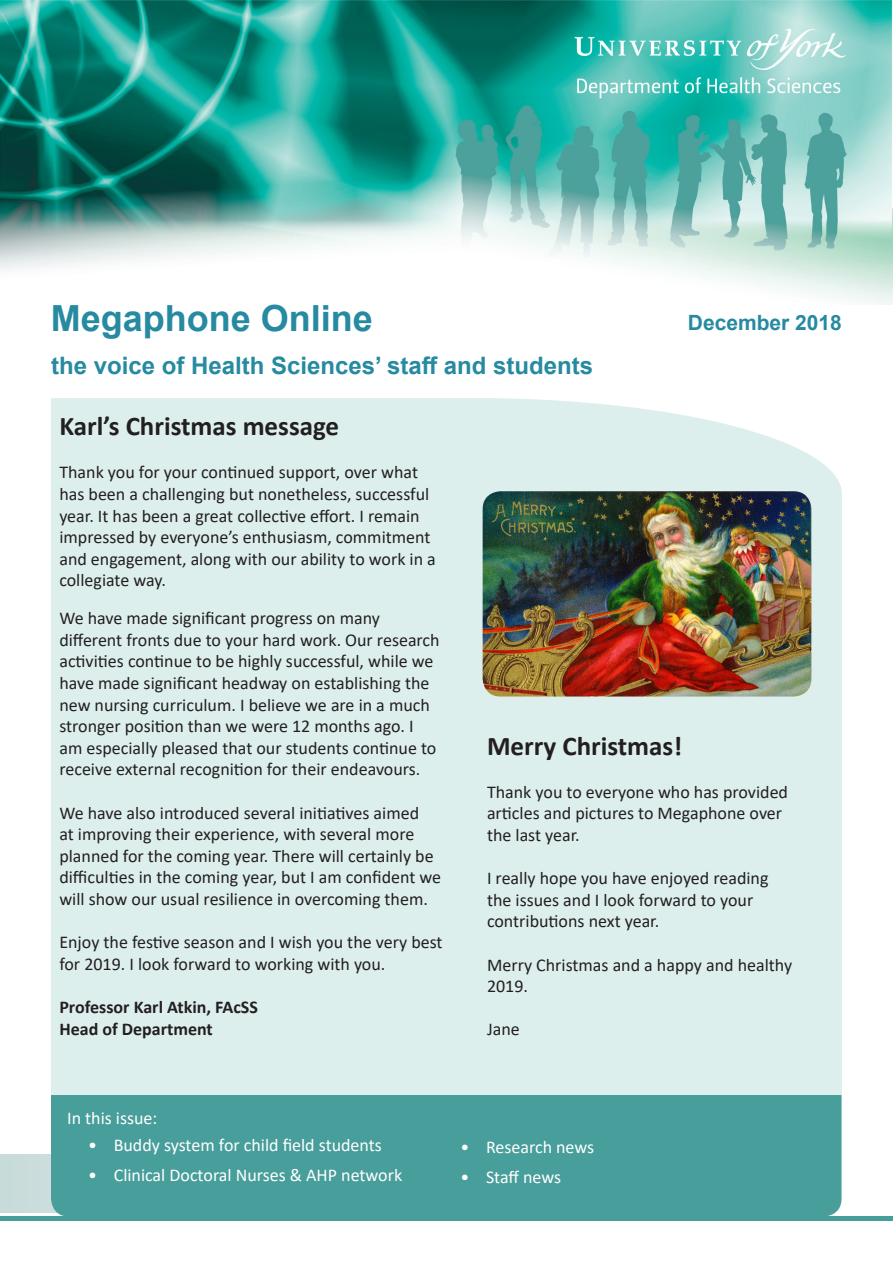
<style>
.page{position:relative;width:893px;height:1263px;background:#fff}
.page>*{position:absolute;margin:0;border:0;box-sizing:border-box;transform-origin:0 0}
.Megaphone_Online{font:700 36px "Arial";color:#268aa1}
.t1{font:700 27px "Calibri";color:#231f20}
.Strapline{font:700 24px "Arial";color:#268aa1}
.Date{font:700 21px "Arial";color:#268aa1}
.t2{font:18px/21.6px "Calibri";color:#231f20}
.Body{font:18px "Calibri";color:#fff}
.t3{font:700 18px "Calibri";color:#231f20}
</style>
<div class="page">
<div style="left:0;top:1216px;width:893px;height:5px;background:#479e9a"></div>
<img style="left:0;top:0;width:893px;height:305px">
<div style="left:0;top:1154px;width:842px;height:59px;background:#c9dcda"></div>
<div style="left:51px;top:398px;width:791px;height:697px;background:#ddefed"></div>
<div style="left:51px;top:1095px;width:790px;height:121px;background:#479e9a"></div>
<img style="left:483px;top:491px;width:328px;height:205px">
<p class="Megaphone_Online" style="left:51px;top:293px;width:324px">Megaphone Online</p>
<p class="Strapline" style="left:51px;top:348px;width:544px">the voice of Health Sciences’ staff and students</p>
<p class="Date" style="left:688px;top:308px;width:156px">December 2018</p>
<p class="t1" style="left:59px;top:407px;width:281px">Karl’s Christmas message</p>
<p class="t2" style="left:59px;top:461px;width:378px">Thank you for your continued support, over what has been a challenging but nonetheless, successful year. It has been a great collective effort. I remain impressed by everyone’s enthusiasm, commitment and engagement, along with our ability to work in a collegiate way.</p>
<p class="t2" style="left:59px;top:607px;width:382px">We have made significant progress on many different fronts due to your hard work. Our research activities continue to be highly successful, while we have made significant headway on establishing the new nursing curriculum. I believe we are in a much stronger position than we were 12 months ago. I am especially pleased that our students continue to receive external recognition for their endeavours.</p>
<p class="t2" style="left:59px;top:801px;width:383px">We have also introduced several initiatives aimed<br>at improving their experience, with several more planned for the coming year. There will certainly be difficulties in the coming year, but I am confident we will show our usual resilience in overcoming them.</p>
<p class="t2" style="left:59px;top:931px;width:385px">Enjoy the festive season and I wish you the very best for 2019. I look forward to working with you.</p>
<p class="t3" style="left:59px;top:994px;width:200px">Professor Karl Atkin, FAcSS</p>
<p class="t3" style="left:59px;top:1016px;width:155px">Head of Department</p>
<p class="t1" style="left:487px;top:726px;width:197px">Merry Christmas!</p>
<p class="t2" style="left:487px;top:780px;width:303px">Thank you to everyone who has provided articles and pictures to Megaphone over the last year.</p>
<p class="t2" style="left:487px;top:867px;width:283px">I really hope you have enjoyed reading the issues and I look forward to your contributions next year.</p>
<p class="t2" style="left:487px;top:953px;width:307px">Merry Christmas and a happy and healthy<br>2019.</p>
<p class="t2" style="left:487px;top:1018px;width:34px">Jane</p>
<p class="Body" style="left:67px;top:1105px;width:92px">In this issue:</p>
<p class="Body" style="left:88px;top:1132px;width:295px">• Buddy system for child field students</p>
<p class="Body" style="left:88px;top:1163px;width:315px">• Clinical Doctoral Nurses &amp; AHP network</p>
<p class="Body" style="left:460px;top:1135px;width:135px">• Research news</p>
<p class="Body" style="left:460px;top:1165px;width:102px">• Staff news</p>
</div>
